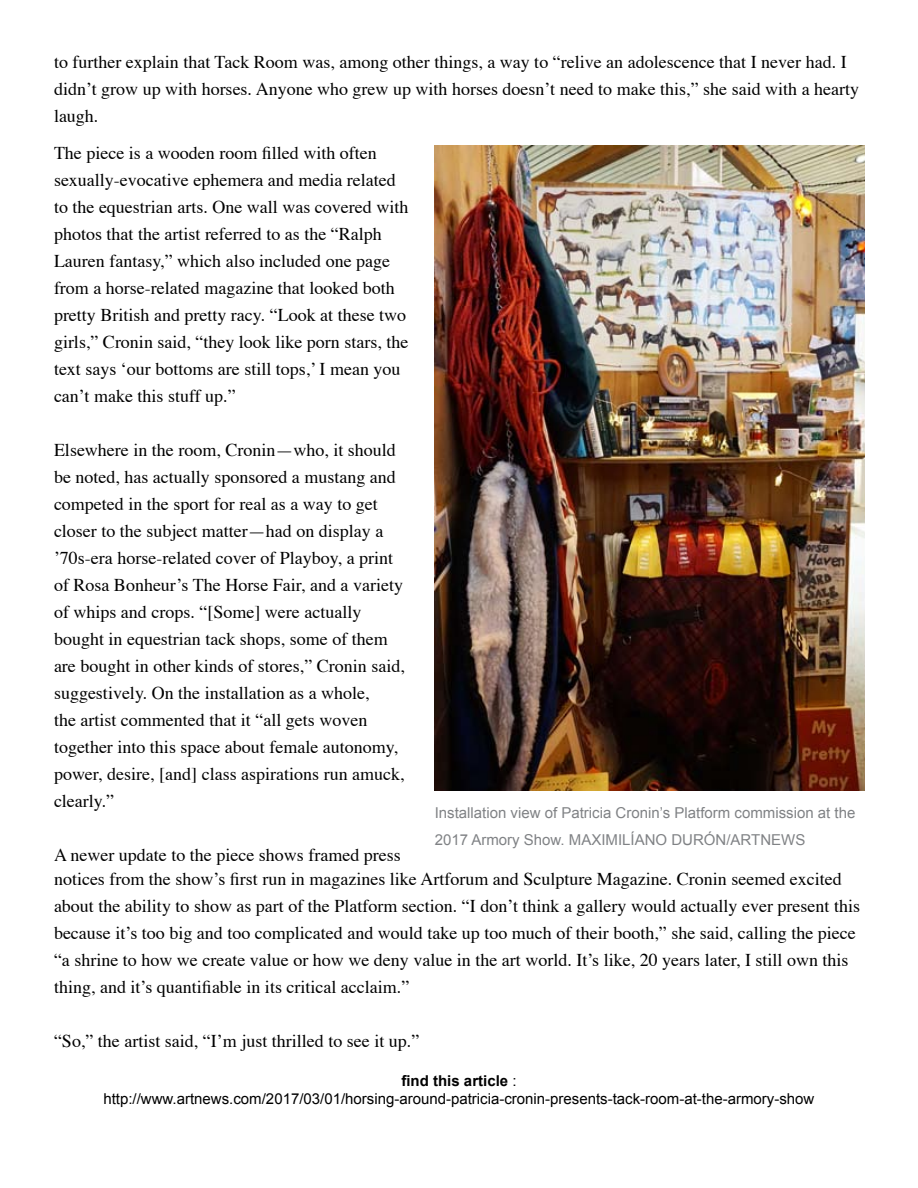
<style>
.page{position:relative;width:918px;height:1188px;background:#fff}
.page>*{position:absolute;margin:0;border:0;box-sizing:border-box;transform-origin:0 0}
.t1{font:18px/27px "Times";color:#000}
.t2{font:15px/18px "Arial";color:#000;text-align:center}
.t3{font:15px/27px "Arial";color:#808285}
.s1{font-weight:700}
</style>
<div class="page">
<img style="left:434px;top:146px;width:430px;height:645px">
<p class="t1" style="left:54px;top:46px;width:807px">to further explain that Tack Room was, among other things, a way to “relive an adolescence that I never had. I didn’t grow up with horses. Anyone who grew up with horses doesn’t need to make this,” she said with a hearty laugh.</p>
<p class="t1" style="left:54px;top:138px;width:356px">The piece is a wooden room filled with often sexually-evocative ephemera and media related to the equestrian arts. One wall was covered with photos that the artist referred to as the “Ralph Lauren fantasy,” which also included one page from a horse-related magazine that looked both pretty British and pretty racy. “Look at these two girls,” Cronin said, “they look like porn stars, the text says ‘our bottoms are still tops,’ I mean you can’t make this stuff up.”</p>
<p class="t1" style="left:54px;top:435px;width:352px">Elsewhere in the room, Cronin—who, it should be noted, has actually sponsored a mustang and competed in the sport for real as a way to get closer to the subject matter—had on display a ’70s-era horse-related cover of Playboy, a print of Rosa Bonheur’s The Horse Fair, and a variety of whips and crops. “[Some] were actually bought in equestrian tack shops, some of them are bought in other kinds of stores,” Cronin said, suggestively. On the installation as a whole,<br>the artist commented that it “all gets woven together into this space about female autonomy, power, desire, [and] class aspirations run amuck, clearly.”</p>
<p class="t1" style="left:54px;top:841px;width:789px;line-height:24px">A newer update to the piece shows framed press<br>notices from the show’s first run in magazines like Artforum and Sculpture Magazine. Cronin seemed excited</p>
<p class="t1" style="left:54px;top:891px;width:808px">about the ability to show as part of the Platform section. “I don’t think a gallery would actually ever present this because it’s too big and too complicated and would take up too much of their booth,” she said, calling the piece “a shrine to how we create value or how we deny value in the art world. It’s like, 20 years later, I still own this thing, and it’s quantifiable in its critical acclaim.”</p>
<p class="t1" style="left:54px;top:1026px;width:367px">“So,” the artist said, “I’m just thrilled to see it up.”</p>
<p class="t2" style="left:103px;top:1072px;width:713px"><span class="s1">find this article</span> : http://www.artnews.com/2017/03/01/horsing-around-patricia-cronin-presents-tack-room-at-the-armory-show</p>
<p class="t3" style="left:435px;top:799px;width:422px">Installation view of Patricia Cronin’s Platform commission at the<br>2017 Armory Show. MAXIMILÍANO DURÓN/ARTNEWS</p>
</div>
